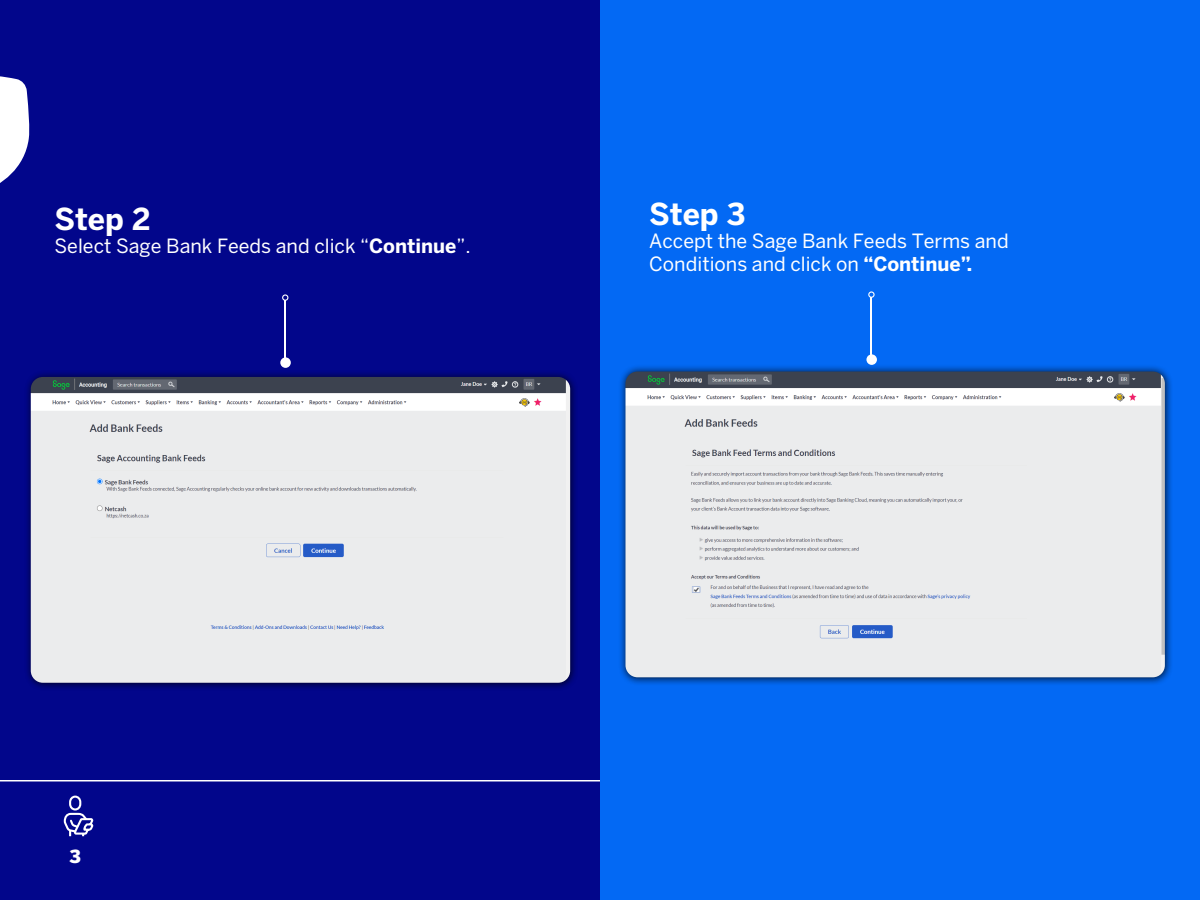
<style>
.page{position:relative;width:1200px;height:900px;background:#fff}
.page>*{position:absolute;margin:0;border:0;box-sizing:border-box;transform-origin:0 0}
.t1{font:700 30px "Benton Sans";color:#fff}
.t2{font:19.5px/23.4px "Benton Sans";color:#fff}
.t3{font:900 18px "Benton Sans";color:#fff}
.s1{font-weight:700}
</style>
<div class="page">
<div style="left:0;top:0;width:851px;height:900px;background:#02068b"></div>
<div style="left:600px;top:0;width:600px;height:900px;background:#0369f4"></div>
<svg style="left:0;top:76px;width:30px;height:107px"></svg>
<hr style="left:0;top:780px;width:600px;height:2px;background:#fff">
<div style="left:69px;top:796px;width:12px;height:15px;border:2px solid #fff;border-radius:5px"></div>
<svg style="left:63px;top:812px;width:31px;height:25px"></svg>
<div style="left:24px;top:370px;width:554px;height:321px;background:#000;opacity:.75"></div>
<img style="left:31px;top:377px;width:539px;height:306px">
<div style="left:619px;top:365px;width:554px;height:321px;background:#000;opacity:.75"></div>
<img style="left:626px;top:372px;width:539px;height:305px">
<div style="left:280px;top:357px;width:11px;height:11px;background:#fff;border-radius:50%"></div>
<div style="left:282px;top:294px;width:6px;height:7px;border:1px solid #fff;border-radius:50%"></div>
<hr style="left:284px;top:300px;width:2px;height:59px;background:#fff">
<div style="left:866px;top:354px;width:11px;height:11px;background:#fff;border-radius:50%"></div>
<div style="left:868px;top:291px;width:7px;height:7px;border:1px solid #fff;border-radius:50%"></div>
<hr style="left:870px;top:297px;width:2px;height:59px;background:#fff">
<p class="t1" style="left:54px;top:200px;width:97px">Step 2</p>
<p class="t2" style="left:54px;top:234px;width:418px">Select Sage Bank Feeds and click “<span class="s1">Continue</span>”.</p>
<p class="t1" style="left:649px;top:195px;width:98px">Step 3</p>
<p class="t2" style="left:649px;top:229px;width:361px">Accept the Sage Bank Feeds Terms and<br>Conditions and click on <span class="s1">“Continue”.</span></p>
<p class="t3" style="left:70px;top:845px;width:13px">3</p>
</div>
